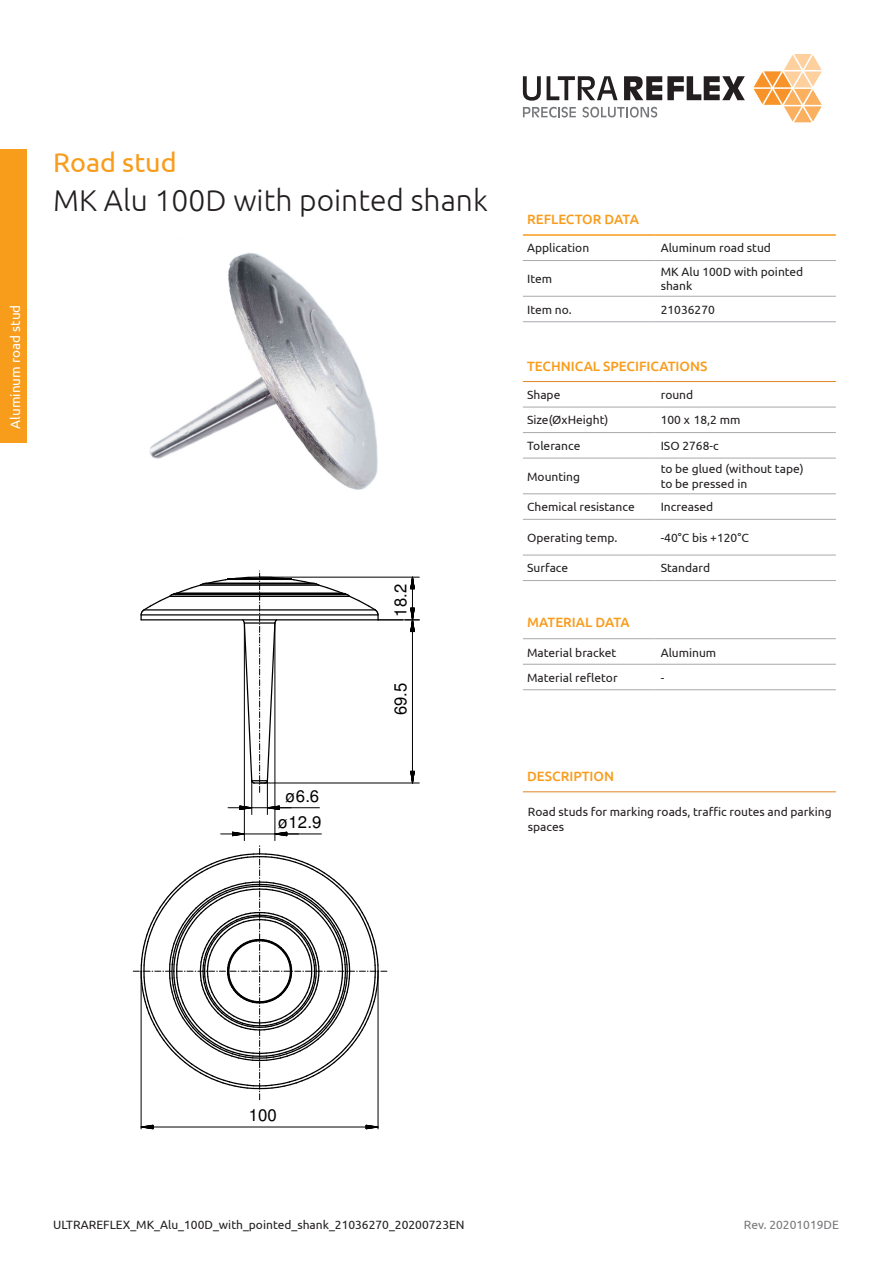
<style>
.page{position:relative;width:893px;height:1263px;background:#fff}
.page>*{position:absolute;margin:0;border:0;box-sizing:border-box;transform-origin:0 0}
.t1{font:300 30px "Ubuntu";color:#231f20}
.t2{font:27px "Ubuntu";color:#f89c1c}
.t3{font:16.95px "Helvetica";color:#000}
.t4{font:16.8px/26.1px "Helvetica";color:#000;text-align:center}
.t5{font:500 13.5px "Ubuntu";color:#f89c1c}
.t6{font:13.5px "Ubuntu";color:#fff}
.Inhaltsverzeichnis_L{font:12px/14.4px "Ubuntu";color:#231f20}
.t7{font:12px "Ubuntu";color:#76787b}
</style>
<div class="page">
<img style="left:150px;top:253px;width:228px;height:237px">
<div style="left:0;top:149px;width:27px;height:293px;background:#f89c1c"></div>
<hr style="left:523px;top:407px;width:132px;height:1px;background:#a8a9ad">
<hr style="left:655px;top:407px;width:181px;height:1px;background:#a8a9ad">
<hr style="left:523px;top:432px;width:132px;height:1px;background:#a8a9ad">
<hr style="left:655px;top:432px;width:181px;height:1px;background:#a8a9ad">
<hr style="left:523px;top:458px;width:132px;height:1px;background:#a8a9ad">
<hr style="left:655px;top:458px;width:181px;height:1px;background:#a8a9ad">
<hr style="left:523px;top:493px;width:132px;height:1px;background:#a8a9ad">
<hr style="left:655px;top:493px;width:181px;height:1px;background:#a8a9ad">
<hr style="left:523px;top:519px;width:132px;height:1px;background:#a8a9ad">
<hr style="left:655px;top:519px;width:181px;height:1px;background:#a8a9ad">
<hr style="left:523px;top:555px;width:132px;height:1px;background:#a8a9ad">
<hr style="left:655px;top:555px;width:181px;height:1px;background:#a8a9ad">
<hr style="left:523px;top:580px;width:132px;height:1px;background:#a8a9ad">
<hr style="left:655px;top:580px;width:181px;height:1px;background:#a8a9ad">
<hr style="left:523px;top:381px;width:132px;height:1px;background:#df8624">
<hr style="left:655px;top:381px;width:181px;height:1px;background:#df8624">
<hr style="left:523px;top:638px;width:132px;height:1px;background:#a8a9ad">
<hr style="left:655px;top:638px;width:181px;height:1px;background:#a8a9ad">
<hr style="left:523px;top:664px;width:132px;height:1px;background:#a8a9ad">
<hr style="left:655px;top:664px;width:181px;height:1px;background:#a8a9ad">
<hr style="left:523px;top:689px;width:132px;height:1px;background:#a8a9ad">
<hr style="left:655px;top:689px;width:181px;height:1px;background:#a8a9ad">
<hr style="left:523px;top:234px;width:132px;height:2px;background:#f89c1c">
<hr style="left:655px;top:234px;width:181px;height:2px;background:#f89c1c">
<hr style="left:523px;top:260px;width:132px;height:1px;background:#a8a9ad">
<hr style="left:655px;top:260px;width:181px;height:1px;background:#a8a9ad">
<hr style="left:523px;top:296px;width:132px;height:1px;background:#a8a9ad">
<hr style="left:655px;top:296px;width:181px;height:1px;background:#a8a9ad">
<hr style="left:523px;top:321px;width:132px;height:1px;background:#a8a9ad">
<hr style="left:655px;top:321px;width:181px;height:1px;background:#a8a9ad">
<hr style="left:523px;top:791px;width:313px;height:1px;background:#df8624">
<svg style="left:133px;top:846px;width:254px;height:283px"></svg>
<hr style="left:153px;top:1127px;width:213px;height:1px;background:#000">
<hr style="left:141px;top:971px;width:1px;height:158px;background:#000">
<hr style="left:378px;top:971px;width:1px;height:158px;background:#000">
<svg style="left:140px;top:571px;width:279px;height:221px"></svg>
<hr style="left:412px;top:632px;width:1px;height:139px;background:#000">
<hr style="left:260px;top:783px;width:159px;height:1px;background:#000">
<hr style="left:378px;top:619px;width:41px;height:1px;background:#000">
<hr style="left:286px;top:791px;width:33px;height:1px;background:#fff">
<hr style="left:286px;top:790px;width:33px;height:1px;background:#fff">
<hr style="left:286px;top:789px;width:33px;height:1px;background:#fff">
<hr style="left:286px;top:788px;width:33px;height:1px;background:#fff">
<hr style="left:286px;top:787px;width:33px;height:1px;background:#fff">
<hr style="left:286px;top:786px;width:33px;height:1px;background:#fff">
<svg style="left:228px;top:806px;width:63px;height:4px"></svg>
<hr style="left:279px;top:807px;width:40px;height:1px;background:#000">
<hr style="left:251px;top:781px;width:1px;height:33px;background:#000">
<hr style="left:267px;top:781px;width:1px;height:33px;background:#000">
<hr style="left:244px;top:834px;width:31px;height:1px;background:#000">
<svg style="left:276px;top:832px;width:22px;height:4px"></svg>
<svg style="left:221px;top:832px;width:23px;height:4px"></svg>
<hr style="left:287px;top:834px;width:34px;height:1px;background:#000">
<hr style="left:244px;top:623px;width:1px;height:218px;background:#000">
<hr style="left:275px;top:623px;width:1px;height:218px;background:#000">
<svg style="left:754px;top:54px;width:68px;height:68px"></svg>
<svg style="left:624px;top:76px;width:121px;height:24px"></svg>
<svg style="left:523px;top:76px;width:18px;height:25px"></svg>
<svg style="left:547px;top:76px;width:71px;height:24px"></svg>
<svg style="left:523px;top:107px;width:53px;height:11px"></svg>
<svg style="left:583px;top:107px;width:74px;height:11px"></svg>
<p class="t2" style="left:53px;top:146px;width:125px">Road stud</p>
<p class="t1" style="left:53px;top:182px;width:436px">MK Alu 100D with pointed shank</p>
<p class="t6" style="left:7px;top:429px;width:126px;rotate:-90deg">Aluminum road stud</p>
<p class="t4" style="left:278px;top:783px;width:45px">ø6.6 ø12.9</p>
<p class="t3" style="left:391px;top:617px;width:34px;rotate:-90deg">18.2</p>
<p class="t3" style="left:391px;top:715px;width:34px;rotate:-90deg">69.5</p>
<p class="t5" style="left:527px;top:211px;width:113px">REFLECTOR DATA</p>
<p class="Inhaltsverzeichnis_L" style="left:527px;top:241px;width:64px">Application</p>
<p class="Inhaltsverzeichnis_L" style="left:661px;top:241px;width:112px">Aluminum road stud</p>
<p class="Inhaltsverzeichnis_L" style="left:527px;top:271px;width:26px">Item</p>
<p class="Inhaltsverzeichnis_L" style="left:661px;top:264px;width:144px">MK Alu 100D with pointed shank</p>
<p class="Inhaltsverzeichnis_L" style="left:527px;top:302px;width:46px">Item no.</p>
<p class="Inhaltsverzeichnis_L" style="left:661px;top:302px;width:56px">21036270</p>
<p class="t5" style="left:527px;top:357px;width:182px">TECHNICAL SPECIFICATIONS</p>
<p class="Inhaltsverzeichnis_L" style="left:527px;top:387px;width:35px">Shape</p>
<p class="Inhaltsverzeichnis_L" style="left:661px;top:387px;width:34px">round</p>
<p class="Inhaltsverzeichnis_L" style="left:527px;top:413px;width:83px">Size(ØxHeight)</p>
<p class="Inhaltsverzeichnis_L" style="left:661px;top:413px;width:81px">100 x 18,2 mm</p>
<p class="Inhaltsverzeichnis_L" style="left:527px;top:438px;width:55px">Tolerance</p>
<p class="Inhaltsverzeichnis_L" style="left:661px;top:438px;width:59px">ISO 2768-c</p>
<p class="Inhaltsverzeichnis_L" style="left:527px;top:469px;width:54px">Mounting</p>
<p class="Inhaltsverzeichnis_L" style="left:661px;top:462px;width:144px">to be glued (without tape)</p>
<p class="Inhaltsverzeichnis_L" style="left:661px;top:476px;width:88px">to be pressed in</p>
<p class="Inhaltsverzeichnis_L" style="left:527px;top:499px;width:109px">Chemical resistance</p>
<p class="Inhaltsverzeichnis_L" style="left:661px;top:499px;width:54px">Increased</p>
<p class="Inhaltsverzeichnis_L" style="left:527px;top:530px;width:92px">Operating temp.</p>
<p class="Inhaltsverzeichnis_L" style="left:661px;top:530px;width:90px">-40°C bis +120°C</p>
<p class="Inhaltsverzeichnis_L" style="left:527px;top:561px;width:43px">Surface</p>
<p class="Inhaltsverzeichnis_L" style="left:661px;top:561px;width:51px">Standard</p>
<p class="t5" style="left:527px;top:614px;width:104px">MATERIAL DATA</p>
<p class="Inhaltsverzeichnis_L" style="left:527px;top:645px;width:91px">Material bracket</p>
<p class="Inhaltsverzeichnis_L" style="left:661px;top:645px;width:57px">Aluminum</p>
<p class="Inhaltsverzeichnis_L" style="left:527px;top:670px;width:92px">Material refletor</p>
<p class="Inhaltsverzeichnis_L" style="left:661px;top:670px;width:5px">-</p>
<p class="t5" style="left:527px;top:768px;width:88px">DESCRIPTION</p>
<p class="Inhaltsverzeichnis_L" style="left:528px;top:804px;width:305px;line-height:15px">Road studs for marking roads, traffic routes and parking spaces</p>
<p class="t4" style="left:249px;top:1102px;width:30px">100</p>
<p class="Inhaltsverzeichnis_L" style="left:53px;top:1217px;width:413px">ULTRAREFLEX_MK_Alu_100D_with_pointed_shank_21036270_20200723EN</p>
<p class="t7" style="left:744px;top:1217px;width:97px">Rev. 20201019DE</p>
</div>
